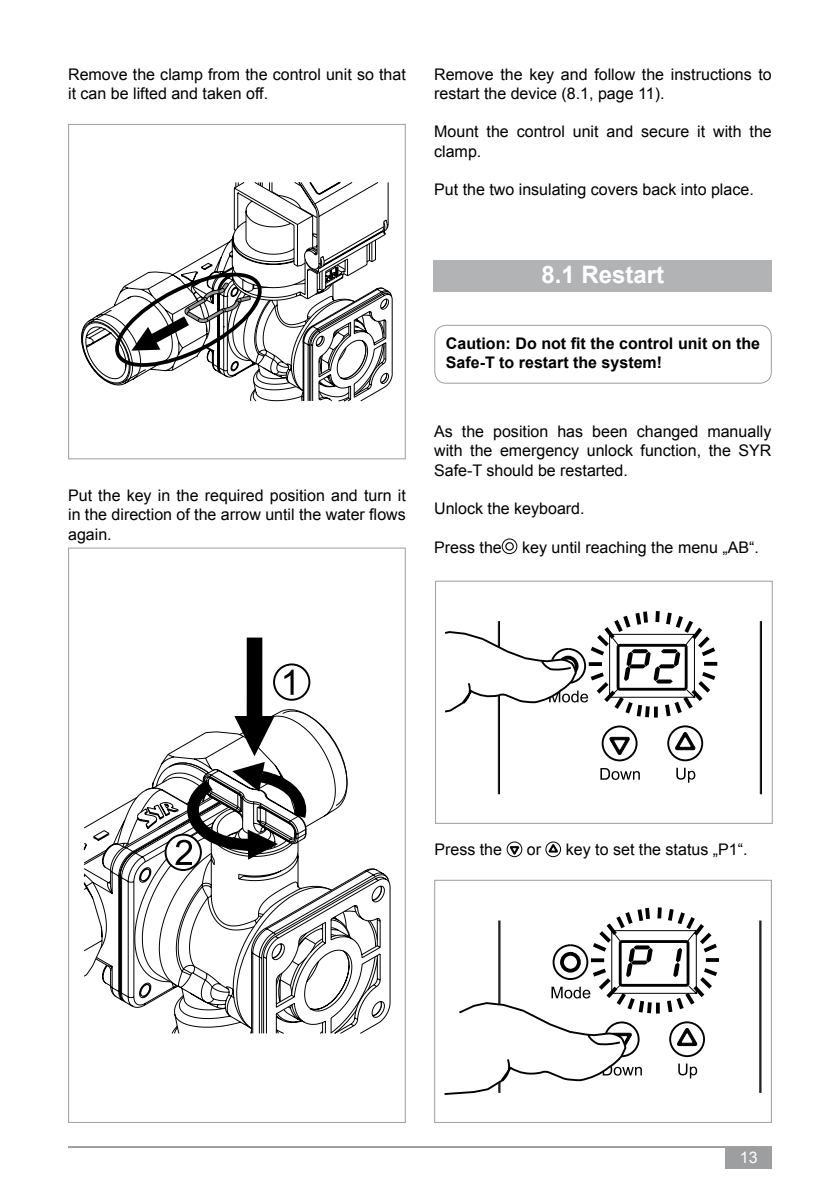
<style>
.page{position:relative;width:840px;height:1191px;background:#fff}
.page>*{position:absolute;margin:0;border:0;box-sizing:border-box;transform-origin:0 0}
.t1{font:700 24px "Arial";color:#fff}
.t2{font:16px/19.2px "Arial";color:#000}
.t3{font:700 16px/19.2px "Arial";color:#000}
.t4{font:16px "Arial";color:#fff}
</style>
<div class="page">
<hr style="left:68px;top:1146px;width:703px;height:2px;background:#9c9e9f">
<div style="left:725px;top:1147px;width:46px;height:21px;background:#9c9e9f"></div>
<div style="left:68px;top:124px;width:337px;height:335px;border:1px solid #9c9e9f"></div>
<div style="left:435px;top:580px;width:337px;height:244px;background:#fff;border:1px solid #9c9e9f"></div>
<div style="left:433px;top:261px;width:338px;height:31px;background:#b1b3b4"></div>
<div style="left:434px;top:879px;width:337px;height:244px;background:#fff;border:1px solid #9c9e9f"></div>
<div style="left:434px;top:325px;width:337px;height:59px;border:1px solid #9c9e9f;border-radius:11px"></div>
<svg style="left:81px;top:311px;width:24px;height:70px"></svg>
<svg style="left:105px;top:182px;width:287px;height:219px"></svg>
<svg style="left:161px;top:708px;width:184px;height:55px"></svg>
<svg style="left:83px;top:763px;width:307px;height:247px"></svg>
<svg style="left:119px;top:802px;width:270px;height:232px"></svg>
<svg style="left:120px;top:818px;width:269px;height:212px"></svg>
<div style="left:273px;top:663px;width:37px;height:37px;border:2px solid #000;border-radius:50%"></div>
<svg style="left:284px;top:669px;width:9px;height:26px"></svg>
<svg style="left:165px;top:834px;width:36px;height:36px"></svg>
<div style="left:164px;top:833px;width:38px;height:38px;border:2px solid #000;border-radius:50%"></div>
<svg style="left:175px;top:762px;width:137px;height:103px"></svg>
<div style="left:246px;top:637px;width:16px;height:79px;background:#000"></div>
<svg style="left:234px;top:716px;width:40px;height:40px"></svg>
<hr style="left:498px;top:621px;width:1px;height:173px;background:#000">
<hr style="left:759px;top:621px;width:1px;height:173px;background:#000">
<hr style="left:760px;top:621px;width:1px;height:173px;background:#000">
<hr style="left:497px;top:621px;width:1px;height:173px;background:#000">
<svg style="left:674px;top:729px;width:21px;height:22px"></svg>
<div style="left:667px;top:725px;width:35px;height:36px;border:2px solid #000;border-radius:50%"></div>
<svg style="left:676px;top:767px;width:19px;height:15px"></svg>
<div style="left:601px;top:725px;width:36px;height:36px;border:2px solid #000;border-radius:50%"></div>
<svg style="left:608px;top:736px;width:22px;height:21px"></svg>
<svg style="left:600px;top:768px;width:39px;height:12px"></svg>
<svg style="left:444px;top:611px;width:274px;height:110px"></svg>
<hr style="left:758px;top:920px;width:1px;height:173px;background:#000">
<hr style="left:760px;top:920px;width:1px;height:173px;background:#000">
<svg style="left:444px;top:907px;width:276px;height:188px"></svg>
<div style="left:505px;top:542px;width:8px;height:8px;border:1px solid #000;border-radius:50%"></div>
<div style="left:501px;top:539px;width:16px;height:15px;border:1px solid #000;border-radius:50%"></div>
<div style="left:506px;top:841px;width:16px;height:16px;border:1px solid #000;border-radius:50%"></div>
<svg style="left:509px;top:846px;width:9px;height:9px"></svg>
<div style="left:545px;top:841px;width:15px;height:16px;border:1px solid #000;border-radius:50%"></div>
<svg style="left:548px;top:844px;width:9px;height:8px"></svg>
<p class="t2" style="left:68px;top:65px;width:339px">Remove the clamp from the control unit so that it can be lifted and taken off.</p>
<p class="t2" style="left:68px;top:486px;width:339px;text-align:justify">Put the key in the required position and turn it in the direction of the arrow until the water flows again.</p>
<p class="t2" style="left:434px;top:65px;width:339px">Remove the key and follow the instructions to restart the device (8.1, page 11).</p>
<p class="t2" style="left:434px;top:122px;width:339px">Mount the control unit and secure it with the clamp.</p>
<p class="t2" style="left:434px;top:180px;width:321px">Put the two insulating covers back into place.</p>
<h1 class="t1" style="left:541px;top:259px;width:124px">8.1 Restart</h1>
<p class="t3" style="left:445px;top:334px;width:315px">Caution: Do not fit the control unit on the<br>Safe-T to restart the system!</p>
<p class="t2" style="left:434px;top:422px;width:338px;text-align:justify">As the position has been changed manually with the emergency unlock function, the SYR Safe-T should be restarted.</p>
<p class="t2" style="left:434px;top:499px;width:152px">Unlock the keyboard.</p>
<p class="t2" style="left:434px;top:537px;width:69px">Press the</p>
<p class="t2" style="left:522px;top:537px;width:238px">key until reaching the menu „AB“.</p>
<p class="t2" style="left:434px;top:840px;width:69px">Press the</p>
<p class="t2" style="left:526px;top:840px;width:16px">or</p>
<p class="t2" style="left:565px;top:840px;width:183px">key to set the status „P1“.</p>
<p class="t4" style="left:739px;top:1146px;width:19px">13</p>
</div>
